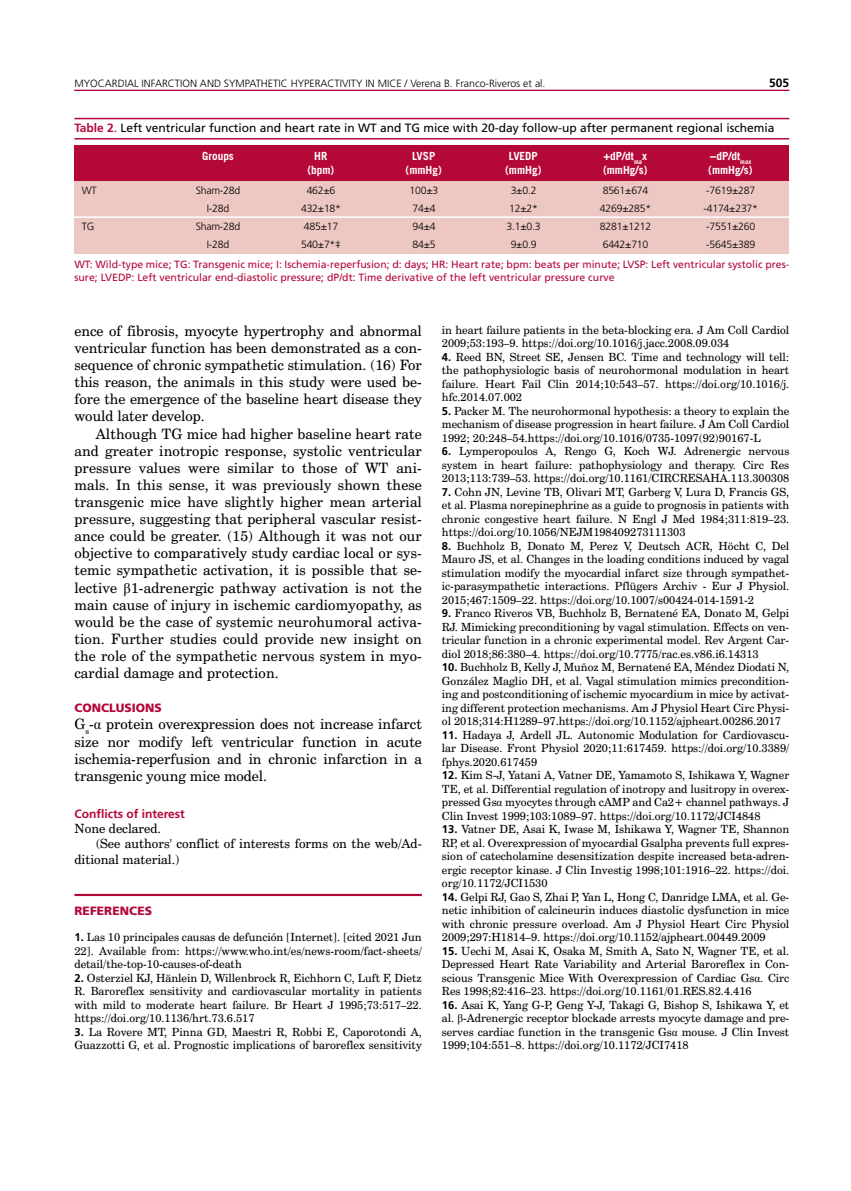
<style>
.page{position:relative;width:851px;height:1191px;background:#fff}
.page>*{position:absolute;margin:0;border:0;box-sizing:border-box;transform-origin:0 0}
.t1{font:14.25px/17.1px "Century Schoolbook BT";color:#000;text-align:justify}
.t2{font:12.75px "Century Schoolbook BT";color:#000}
.t3{font:12px "Frutiger LT Std";color:#000}
.t4{font:900 12px "Frutiger LT Std";color:#b30838}
.t5{font:700 12px "Frutiger LT Std";color:#b30838}
.t6{font:700 12px "Frutiger LT Std";color:#000}
.t7{font:11.25px/13.5px "Century Schoolbook BT";color:#000;text-align:justify}
.t8{font:700 11.25px/13.5px "Trade Gothic";color:#fff;text-align:center}
.t9{font:10.5px/12.6px "Frutiger LT Std";color:#b30838}
.t10{font:300 10.5px/18px "Frutiger LT Std";letter-spacing:-.02em;color:#000;text-align:center}
.t11{font:300 10.5px "Frutiger LT Std";color:#000}
.s1{font-weight:700;color:#b30838}
.s2{color:#b30838}
.s3{font-family:"Times New Roman"}
.s4{font-family:"Frutiger LT Std";font-weight:700}
</style>
<div class="page">
<hr style="left:74px;top:90px;width:715px;height:1px;background:#b30838">
<div style="left:74px;top:146px;width:715px;height:35px;background:#b30838"></div>
<div style="left:74px;top:181px;width:715px;height:73px;background:#edc7c2"></div>
<hr style="left:72px;top:216px;width:723px;height:2px;background:#fff">
<hr style="left:74px;top:894px;width:348px;height:2px;background:#b30838">
<hr style="left:74px;top:138px;width:715px;height:2px;background:#b30838">
<hr style="left:74px;top:118px;width:715px;height:1px;background:#b30838">
<p class="t11" style="left:74px;top:77px;width:472px">MYOCARDIAL INFARCTION AND SYMPATHETIC HYPERACTIVITY IN MICE / Verena B. Franco-Riveros et al.</p>
<p class="t6" style="left:769px;top:75px;width:22px">505</p>
<p class="t3" style="left:74px;top:121px;width:701px"><span class="s1">Table 2</span><span class="s2">.</span> Left ventricular function and heart rate in WT and TG mice with 20-day follow-up after permanent regional ischemia</p>
<p class="t8" style="left:202px;top:149px;width:33px">Groups</p>
<p class="t8" style="left:307px;top:149px;width:28px">HR (bpm)</p>
<p class="t8" style="left:405px;top:149px;width:38px">LVSP (mmHg)</p>
<p class="t8" style="left:505px;top:149px;width:38px">LVEDP (mmHg)</p>
<p class="t8" style="left:603px;top:149px;width:46px;text-align:left">+dP/dt<sub>ma</sub>x (mmHg/s)</p>
<p class="t8" style="left:708px;top:149px;width:46px;text-align:left">−dP/dt<sub>max </sub>(mmHg/s)</p>
<p class="t10" style="left:82px;top:181px;width:16px">WT</p>
<p class="t10" style="left:82px;top:217px;width:14px">TG</p>
<p class="t10" style="left:196px;top:181px;width:46px">Sham-28d<br>I-28d<br>Sham-28d<br>I-28d</p>
<p class="t10" style="left:301px;top:181px;width:42px">462±6<br>432±18*<br>485±17<br>540±7*‡</p>
<p class="t10" style="left:409px;top:181px;width:30px;text-align:left">100±3<br>74±4<br>94±4<br>84±5</p>
<p class="t10" style="left:506px;top:181px;width:36px">3±0.2<br>12±2*<br>3.1±0.3<br>9±0.9</p>
<p class="t10" style="left:599px;top:181px;width:53px;text-align:left">8561±674<br>4269±285*<br>8281±1212<br>6442±710</p>
<p class="t10" style="left:703px;top:181px;width:56px;text-align:left">-7619±287 -4174±237* -7551±260 -5645±389</p>
<p class="t9" style="left:74px;top:258px;width:716px">WT: Wild-type mice; TG: Transgenic mice; I: Ischemia-reperfusion; d: days; HR: Heart rate; bpm: beats per minute; LVSP: Left ventricular systolic pres&shy;sure; LVEDP: Left ventricular end-diastolic pressure; dP/dt: Time derivative of the left ventricular pressure curve</p>
<p class="t1" style="left:74px;top:322px;width:349px">ence of fibrosis, myocyte hypertrophy and abnormal ventricular function has been demonstrated as a con&shy;sequence of chronic sympathetic stimulation. (16) For this reason, the animals in this study were used be&shy;fore the emergence of the baseline heart disease they would later develop.</p>
<p class="t1" style="left:74px;top:425px;width:349px;text-indent:21px">Although TG mice had higher baseline heart rate and greater inotropic response, systolic ventricular pressure values were similar to those of WT ani&shy;mals. In this sense, it was previously shown these transgenic mice have slightly higher mean arterial pressure, suggesting that peripheral vascular resist&shy;ance could be greater. (15) Although it was not our objective to comparatively study cardiac local or sys&shy;temic sympathetic activation, it is possible that se&shy;lective <span class="s3">β</span>1-adrenergic pathway activation is not the main cause of injury in ischemic cardiomyopathy, as would be the case of systemic neurohumoral activa&shy;tion. Further studies could provide new insight on the role of the sympathetic nervous system in myo&shy;cardial damage and protection.</p>
<p class="t4" style="left:74px;top:701px;width:89px">CONCLUSIONS</p>
<p class="t1" style="left:74px;top:715px;width:349px">G<sub>s</sub>-<span class="s3">α</span> protein overexpression does not increase infarct size nor modify left ventricular function in acute ischemia-reperfusion and in chronic infarction in a transgenic young mice model.</p>
<p class="t5" style="left:74px;top:806px;width:112px">Conflicts of interest</p>
<p class="t2" style="left:74px;top:820px;width:88px">None declared.</p>
<p class="t2" style="left:96px;top:836px;width:327px">(See authors' conflict of interests forms on the web/Ad-</p>
<p class="t2" style="left:74px;top:851px;width:107px">ditional material.)</p>
<p class="t4" style="left:74px;top:903px;width:79px">REFERENCES</p>
<p class="t7" style="left:74px;top:930px;width:349px"><span class="s4">1.</span> Las 10 principales causas de defunción [Internet]. [cited 2021 Jun 22]. Available from: https://www.who.int/es/news-room/fact-sheets/ detail/the-top-10-causes-of-death</p>
<p class="t7" style="left:74px;top:970px;width:349px"><span class="s4">2.</span> Osterziel KJ, Hänlein D, Willenbrock R, Eichhorn C, Luft F, Dietz R. Baroreflex sensitivity and cardiovascular mortality in patients with mild to moderate heart failure. Br Heart J 1995;73:517–22. https://doi.org/10.1136/hrt.73.6.517</p>
<p class="t7" style="left:74px;top:1024px;width:349px"><span class="s4">3.</span> La Rovere MT, Pinna GD, Maestri R, Robbi E, Caporotondi A,<br>Guazzotti G, et al. Prognostic implications of baroreflex sensitivity</p>
<p class="t7" style="left:442px;top:323px;width:349px">in heart failure patients in the beta-blocking era. J Am Coll Cardiol<br>2009;53:193–9. https://doi.org/10.1016/j.jacc.2008.09.034</p>
<p class="t7" style="left:442px;top:350px;width:349px"><span class="s4">4.</span> Reed BN, Street SE, Jensen BC. Time and technology will tell: the pathophysiologic basis of neurohormonal modulation in heart failure. Heart Fail Clin 2014;10:543–57. https://doi.org/10.1016/j. hfc.2014.07.002</p>
<p class="t7" style="left:442px;top:404px;width:349px"><span class="s4">5.</span> Packer M. The neurohormonal hypothesis: a theory to explain the mechanism of disease progression in heart failure. J Am Coll Cardiol 1992; 20:248–54.https://doi.org/10.1016/0735-1097(92)90167-L</p>
<p class="t7" style="left:442px;top:444px;width:349px"><span class="s4">6.</span> Lymperopoulos A, Rengo G, Koch WJ. Adrenergic nervous system in heart failure: pathophysiology and therapy. Circ Res 2013;113:739–53. https://doi.org/10.1161/CIRCRESAHA.113.300308</p>
<p class="t7" style="left:442px;top:485px;width:349px"><span class="s4">7.</span> Cohn JN, Levine TB, Olivari MT, Garberg V, Lura D, Francis GS, et al. Plasma norepinephrine as a guide to prognosis in patients with chronic congestive heart failure. N Engl J Med 1984;311:819–23. https://doi.org/10.1056/NEJM198409273111303</p>
<p class="t7" style="left:442px;top:539px;width:349px"><span class="s4">8.</span> Buchholz B, Donato M, Perez V, Deutsch ACR, Höcht C, Del Mauro JS, et al. Changes in the loading conditions induced by vagal stimulation modify the myocardial infarct size through sympathet&shy;ic-parasympathetic interactions. Pflügers Archiv - Eur J Physiol.<br>2015;467:1509–22. https://doi.org/10.1007/s00424-014-1591-2</p>
<p class="t7" style="left:442px;top:606px;width:349px"><span class="s4">9.</span> Franco Riveros VB, Buchholz B, Bernatené EA, Donato M, Gelpi RJ. Mimicking preconditioning by vagal stimulation. Effects on ven&shy;tricular function in a chronic experimental model. Rev Argent Car&shy;diol 2018;86:380–4. https://doi.org/10.7775/rac.es.v86.i6.14313</p>
<p class="t7" style="left:442px;top:660px;width:349px"><span class="s4">10.</span> Buchholz B, Kelly J, Muñoz M, Bernatené EA, Méndez Diodati N, González Maglio DH, et al. Vagal stimulation mimics precondition&shy;ing and postconditioning of ischemic myocardium in mice by activat&shy;ing different protection mechanisms. Am J Physiol Heart Circ Physi&shy;ol 2018;314:H1289–97.https://doi.org/10.1152/ajpheart.00286.2017</p>
<p class="t7" style="left:442px;top:728px;width:349px"><span class="s4">11.</span> Hadaya J, Ardell JL. Autonomic Modulation for Cardiovascu&shy;lar Disease. Front Physiol 2020;11:617459. https://doi.org/10.3389/ fphys.2020.617459</p>
<p class="t7" style="left:442px;top:768px;width:349px"><span class="s4">12.</span> Kim S-J, Yatani A, Vatner DE, Yamamoto S, Ishikawa Y, Wagner TE, et al. Differential regulation of inotropy and lusitropy in overex&shy;pressed Gs<span class="s3">α</span> myocytes through cAMP and Ca2+ channel pathways. J Clin Invest 1999;103:1089–97. https://doi.org/10.1172/JCI4848</p>
<p class="t7" style="left:442px;top:822px;width:349px"><span class="s4">13.</span> Vatner DE, Asai K, Iwase M, Ishikawa Y, Wagner TE, Shannon RP, et al. Overexpression of myocardial Gsalpha prevents full expres&shy;sion of catecholamine desensitization despite increased beta-adren&shy;ergic receptor kinase. J Clin Investig 1998;101:1916–22. https://doi. org/10.1172/JCI1530</p>
<p class="t7" style="left:442px;top:890px;width:349px"><span class="s4">14.</span> Gelpi RJ, Gao S, Zhai P, Yan L, Hong C, Danridge LMA, et al. Ge&shy;netic inhibition of calcineurin induces diastolic dysfunction in mice with chronic pressure overload. Am J Physiol Heart Circ Physiol 2009;297:H1814–9. https://doi.org/10.1152/ajpheart.00449.2009</p>
<p class="t7" style="left:442px;top:944px;width:349px"><span class="s4">15.</span> Uechi M, Asai K, Osaka M, Smith A, Sato N, Wagner TE, et al.<br>Depressed Heart Rate Variability and Arterial Baroreflex in Con&shy;scious Transgenic Mice With Overexpression of Cardiac Gs<span class="s3">α</span>. Circ Res 1998;82:416–23. https://doi.org/10.1161/01.RES.82.4.416</p>
<p class="t7" style="left:442px;top:998px;width:349px"><span class="s4">16.</span> Asai K, Yang G-P, Geng Y-J, Takagi G, Bishop S, Ishikawa Y, et al. <span class="s3">β</span>-Adrenergic receptor blockade arrests myocyte damage and pre&shy;serves cardiac function in the transgenic Gs<span class="s3">α</span> mouse. J Clin Invest 1999;104:551–8. https://doi.org/10.1172/JCI7418</p>
</div>
